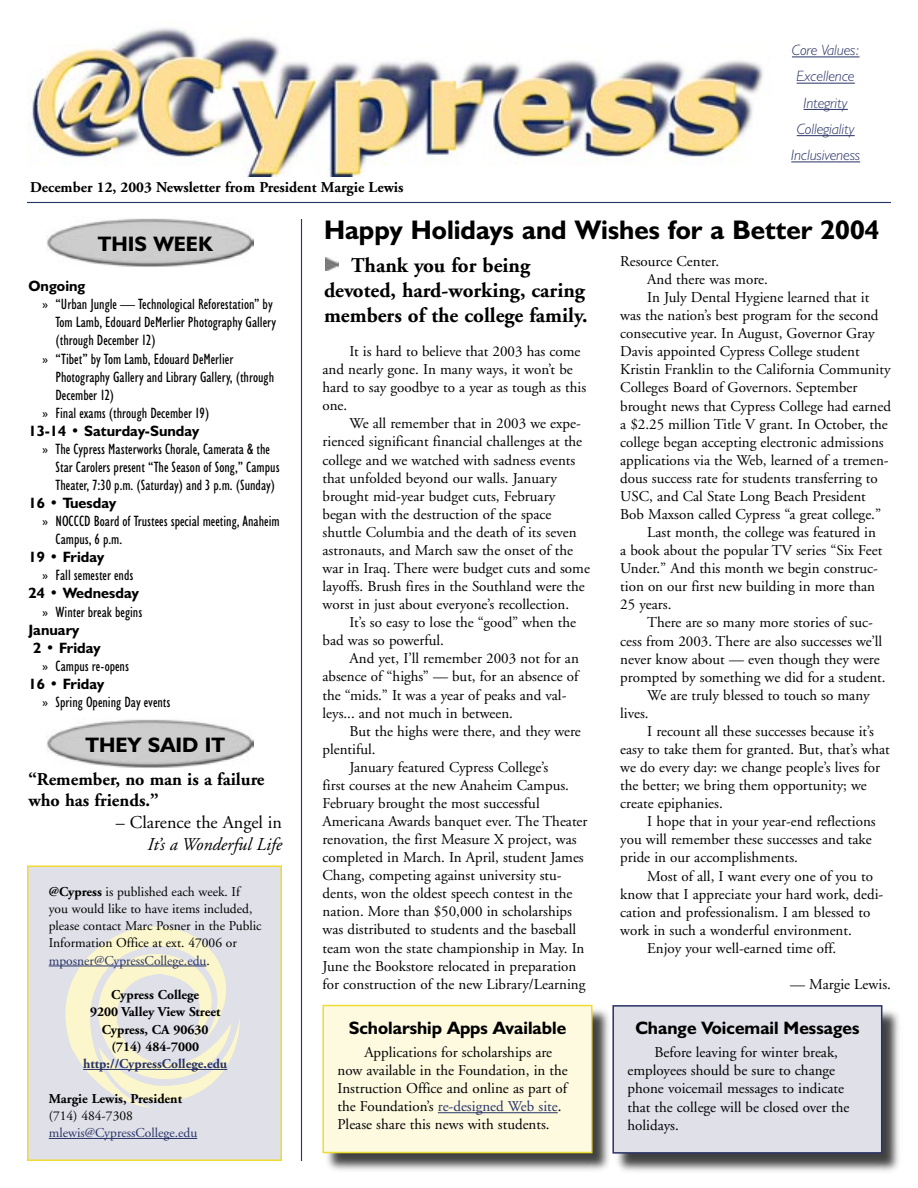
<style>
.page{position:relative;width:918px;height:1188px;background:#fff}
.page>*{position:absolute;margin:0;border:0;box-sizing:border-box;transform-origin:0 0}
.t1{font:700 27px "Humanist 521 BT";color:#000}
.Deck_headline{font:700 21px/25.3px "Adobe Garamond";color:#000}
.t2{font:700 21px "Humanist 521 BT";color:#000}
.t3{font:700 18px "Humanist 521 BT";color:#000}
.t4{font:700 18px/21.8px "Adobe Garamond";color:#000}
.t5{font:18px "Adobe Garamond";color:#000}
.t6{font:italic 18px "Adobe Garamond";color:#000}
.Body_copy{font:15px/18px "Adobe Garamond";color:#000}
.Calendar{font:condensed 15px/18px "Humanist 521 BT";color:#000}
.Calendar__date_only{font:700 15px "Humanist 521 BT";color:#000}
.t7{font:italic 300 15px "Humanist 521 BT";color:#283366}
.t8{font:700 15px "Adobe Garamond";color:#000}
.t9{font:13.5px/17.2px "Adobe Garamond";color:#000}
.t10{font:700 13.5px "Adobe Garamond";color:#000}
.t11{font:700 13.5px "Adobe Garamond";color:#283366}
.t12{font:13.5px "Adobe Garamond";color:#283366}
.s1{font-weight:700}
.s2{color:#283366}
</style>
<div class="page">
<div style="left:28px;top:866px;width:253px;height:294px;background:#dfe0e8"></div>
<div style="left:27px;top:865px;width:255px;height:296px;border:2px solid #efdb32"></div>
<hr style="left:27px;top:202px;width:864px;height:1px;background:#283366">
<hr style="left:301px;top:219px;width:1px;height:942px;background:#283366">
<svg style="left:56px;top:926px;width:184px;height:182px"></svg>
<img style="left:27px;top:27px;width:736px;height:150px">
<hr style="left:49px;top:966px;width:157px;height:1px;background:#283366">
<hr style="left:83px;top:1069px;width:144px;height:1px;background:#283366">
<hr style="left:49px;top:1138px;width:148px;height:1px;background:#283366">
<img style="left:46px;top:218px;width:208px;height:49px">
<hr style="left:792px;top:57px;width:68px;height:1px;background:#283366">
<hr style="left:797px;top:83px;width:58px;height:1px;background:#283366">
<hr style="left:804px;top:109px;width:44px;height:1px;background:#283366">
<hr style="left:797px;top:135px;width:58px;height:1px;background:#283366">
<hr style="left:791px;top:162px;width:69px;height:1px;background:#283366">
<svg style="left:326px;top:257px;width:13px;height:13px"></svg>
<img style="left:46px;top:719px;width:208px;height:49px">
<div style="left:613px;top:1006px;width:290px;height:168px;background:#000;opacity:.75"></div>
<div style="left:613px;top:1006px;width:269px;height:147px;background:#dfe0e8"></div>
<div style="left:612px;top:1005px;width:270px;height:149px;border:2px solid #283366"></div>
<div style="left:323px;top:1006px;width:290px;height:168px;background:#000;opacity:.75"></div>
<div style="left:323px;top:1006px;width:269px;height:147px;background:#fdfae0"></div>
<hr style="left:438px;top:1112px;width:120px;height:1px;background:#283366">
<div style="left:323px;top:1005px;width:270px;height:148px;border:2px solid #efdb32"></div>
<p class="t7" style="left:792px;top:41px;width:69px">Core Values:</p>
<p class="t7" style="left:797px;top:67px;width:60px">Excellence</p>
<p class="t7" style="left:804px;top:94px;width:46px">Integrity</p>
<p class="t7" style="left:797px;top:120px;width:60px">Collegiality</p>
<p class="t7" style="left:791px;top:146px;width:70px">Inclusiveness</p>
<p class="t8" style="left:30px;top:180px;width:375px">December 12, 2003 Newsletter from President Margie Lewis</p>
<p class="t1" style="left:324px;top:213px;width:557px">Happy Holidays and Wishes for a Better 2004</p>
<p class="t2" style="left:98px;top:231px;width:116px">THIS WEEK</p>
<p class="Calendar__date_only" style="left:28px;top:277px;width:58px">Ongoing</p>
<p class="Calendar" style="left:56px;top:295px;width:222px;text-indent:-14px">» “Urban Jungle — Technological Reforestation” by<br>Tom Lamb, Edouard DeMerlier Photography Gallery (through December 12)</p>
<p class="Calendar" style="left:56px;top:349px;width:220px;text-indent:-14px">» “Tibet” by Tom Lamb, Edouard DeMerlier<br>Photography Gallery and Library Gallery, (through<br>December 12)</p>
<p class="Calendar" style="left:42px;top:404px;width:169px">» Final exams (through December 19)</p>
<p class="Calendar__date_only" style="left:28px;top:421px;width:172px">13-14 • Saturday-Sunday</p>
<p class="Calendar" style="left:56px;top:440px;width:226px;text-indent:-14px">» The Cypress Masterworks Chorale, Camerata &amp; the<br>Star Carolers present “The Season of Song,” Campus<br>Theater, 7:30 p.m. (Saturday) and 3 p.m. (Sunday)</p>
<p class="Calendar__date_only" style="left:28px;top:494px;width:89px">16 • Tuesday</p>
<p class="Calendar" style="left:56px;top:512px;width:226px;text-indent:-14px">» NOCCCD Board of Trustees special meeting, Anaheim<br>Campus, 6 p.m.</p>
<p class="Calendar__date_only" style="left:28px;top:548px;width:77px">19 • Friday</p>
<p class="Calendar" style="left:42px;top:566px;width:93px">» Fall semester ends</p>
<p class="Calendar__date_only" style="left:28px;top:584px;width:112px">24 • Wednesday</p>
<p class="Calendar" style="left:42px;top:602px;width:102px">» Winter break begins</p>
<p class="Calendar__date_only" style="left:28px;top:620px;width:52px">January</p>
<p class="Calendar__date_only" style="left:33px;top:638px;width:69px">2 • Friday</p>
<p class="Calendar" style="left:42px;top:657px;width:89px">» Campus re-opens</p>
<p class="Calendar__date_only" style="left:28px;top:674px;width:77px">16 • Friday</p>
<p class="Calendar" style="left:42px;top:693px;width:130px">» Spring Opening Day events</p>
<p class="t2" style="left:85px;top:732px;width:141px">THEY SAID IT</p>
<p class="t4" style="left:28px;top:768px;width:238px">“Remember, no man is a failure who has friends.”</p>
<p class="t5" style="left:116px;top:813px;width:168px">– Clarence the Angel in</p>
<p class="t6" style="left:148px;top:834px;width:136px">It’s a Wonderful Life</p>
<p class="t9" style="left:49px;top:883px;width:214px"><span class="s1">@Cypress</span> is published each week. If you would like to have items included, please contact Marc Posner in the Public Information Office at ext. 47006 or <span class="s2">mposner@CypressCollege.edu</span>.</p>
<p class="t10" style="left:111px;top:987px;width:90px">Cypress College</p>
<p class="t10" style="left:90px;top:1005px;width:132px">9200 Valley View Street</p>
<p class="t10" style="left:102px;top:1022px;width:108px">Cypress, CA 90630</p>
<p class="t10" style="left:111px;top:1039px;width:89px">(714) 484-7000</p>
<p class="t11" style="left:83px;top:1056px;width:146px">http://CypressCollege.edu</p>
<p class="t10" style="left:49px;top:1091px;width:135px">Margie Lewis, President</p>
<p class="t9" style="left:49px;top:1107px;width:86px">(714) 484-7308</p>
<p class="t12" style="left:49px;top:1126px;width:150px">mlewis@CypressCollege.edu</p>
<p class="Deck_headline" style="left:324px;top:253px;width:265px;text-indent:27px">Thank you for being devoted, hard-working, caring members of the college family.</p>
<p class="Body_copy" style="left:322px;top:343px;width:265px;text-indent:27px">It is hard to believe that 2003 has come and nearly gone. In many ways, it won’t be hard to say goodbye to a year as tough as this one.</p>
<p class="Body_copy" style="left:322px;top:415px;width:269px;text-indent:27px">We all remember that in 2003 we expe&shy;rienced significant financial challenges at the college and we watched with sadness events that unfolded beyond our walls. January brought mid-year budget cuts, February began with the destruction of the space shuttle Columbia and the death of its seven astronauts, and March saw the onset of the war in Iraq. There were budget cuts and some layoffs. Brush fires in the Southland were the worst in just about everyone’s recollection.</p>
<p class="Body_copy" style="left:322px;top:614px;width:255px;text-indent:27px">It’s so easy to lose the “good” when the bad was so powerful.</p>
<p class="Body_copy" style="left:322px;top:650px;width:258px;text-indent:27px">And yet, I’ll remember 2003 not for an absence of “highs” — but, for an absence of the “mids.” It was a year of peaks and val&shy;leys... and not much in between.</p>
<p class="Body_copy" style="left:322px;top:722px;width:260px;text-indent:27px">But the highs were there, and they were plentiful.</p>
<p class="Body_copy" style="left:322px;top:758px;width:267px;text-indent:27px">January featured Cypress College’s<br>first courses at the new Anaheim Campus.<br>February brought the most successful Americana Awards banquet ever. The Theater renovation, the first Measure X project, was completed in March. In April, student James Chang, competing against university stu&shy;dents, won the oldest speech contest in the nation. More than $50,000 in scholarships was distributed to students and the baseball team won the state championship in May. In June the Bookstore relocated in preparation for construction of the new Library/Learning</p>
<p class="t3" style="left:349px;top:1016px;width:219px">Scholarship Apps Available</p>
<p class="Body_copy" style="left:338px;top:1044px;width:232px;text-indent:27px">Applications for scholarships are now available in the Foundation, in the Instruction Office and online as part of the Foundation’s <span class="s2">re-designed Web site</span>.<br>Please share this news with students.</p>
<p class="Body_copy" style="left:620px;top:253px;width:100px">Resource Center.</p>
<p class="Body_copy" style="left:647px;top:271px;width:122px">And there was more.</p>
<p class="Body_copy" style="left:620px;top:289px;width:272px;text-indent:27px">In July Dental Hygiene learned that it was the nation’s best program for the second consecutive year. In August, Governor Gray Davis appointed Cypress College student Kristin Franklin to the California Community Colleges Board of Governors. September brought news that Cypress College had earned a $2.25 million Title V grant. In October, the college began accepting electronic admissions applications via the Web, learned of a tremen&shy;dous success rate for students transferring to USC, and Cal State Long Beach President Bob Maxson called Cypress “a great college.”</p>
<p class="Body_copy" style="left:620px;top:524px;width:264px;text-indent:27px">Last month, the college was featured in a book about the popular TV series “Six Feet Under.” And this month we begin construc&shy;tion on our first new building in more than 25 years.</p>
<p class="Body_copy" style="left:620px;top:614px;width:267px;text-indent:27px">There are so many more stories of suc&shy;cess from 2003. There are also successes we’ll never know about — even though they were prompted by something we did for a student.</p>
<p class="Body_copy" style="left:620px;top:686px;width:251px;text-indent:27px">We are truly blessed to touch so many lives.</p>
<p class="Body_copy" style="left:620px;top:723px;width:271px;text-indent:27px">I recount all these successes because it’s easy to take them for granted. But, that’s what we do every day: we change people’s lives for the better; we bring them opportunity; we create epiphanies.</p>
<p class="Body_copy" style="left:620px;top:813px;width:257px;text-indent:27px">I hope that in your year-end reflections you will remember these successes and take pride in our accomplishments.</p>
<p class="Body_copy" style="left:620px;top:867px;width:265px;text-indent:27px">Most of all, I want every one of you to know that I appreciate your hard work, dedi&shy;cation and professionalism. I am blessed to work in such a wonderful environment.</p>
<p class="Body_copy" style="left:647px;top:939px;width:191px">Enjoy your well-earned time off.</p>
<p class="Body_copy" style="left:790px;top:976px;width:102px">— Margie Lewis.</p>
<p class="t3" style="left:635px;top:1017px;width:226px">Change Voicemail Messages</p>
<p class="Body_copy" style="left:627px;top:1044px;width:224px;text-indent:27px">Before leaving for winter break, employees should be sure to change phone voicemail messages to indicate that the college will be closed over the holidays.</p>
</div>
